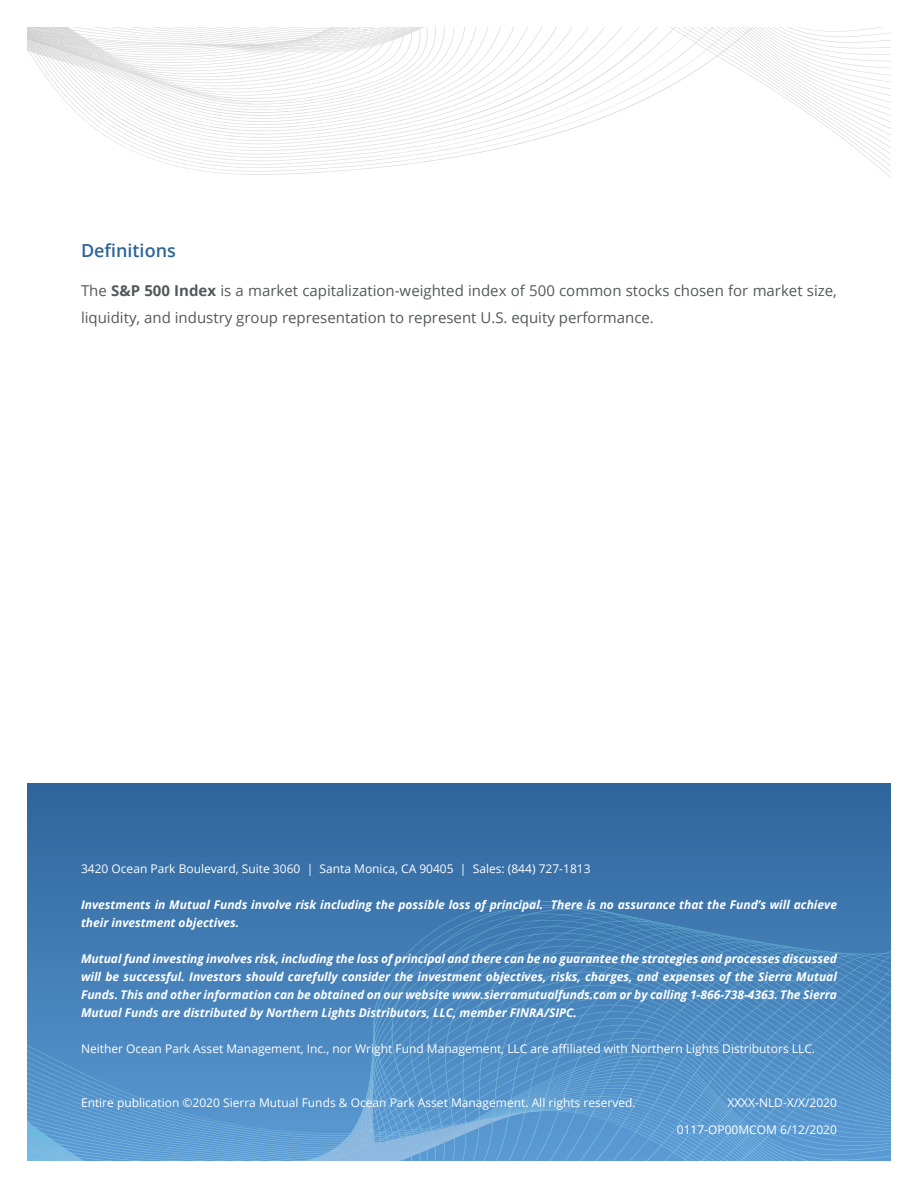
<style>
.page{position:relative;width:918px;height:1188px;background:#fff}
.page>*{position:absolute;margin:0;border:0;box-sizing:border-box;transform-origin:0 0}
.t1{font:600 18px "Open Sans";color:#2e649a}
.t2{font:15px/27px "Open Sans";color:#53595b}
.t3{font:italic 700 12px/18px "Open Sans";color:#fff}
.t4{font:12px "Open Sans";color:#fff}
.s1{font-weight:700}
</style>
<div class="page">
<div style="left:27px;top:783px;width:864px;height:378px;background:#366da4"></div>
<div style="left:27px;top:901px;width:864px;height:22px;background:#3e77af"></div>
<svg style="left:27px;top:923px;width:864px;height:20px;fill:#407ab2"></svg>
<svg style="left:27px;top:943px;width:864px;height:8px;fill:#427cb4"></svg>
<svg style="left:27px;top:955px;width:864px;height:13px;background:#4581b8"></svg>
<svg style="left:27px;top:968px;width:864px;height:22px;background:#4884ba"></svg>
<svg style="left:27px;top:990px;width:864px;height:24px;background:#4a87be"></svg>
<svg style="left:27px;top:1014px;width:864px;height:147px;background:#5693ca"></svg>
<svg style="left:27px;top:1121px;width:57px;height:40px;background:#6aaad9"></svg>
<svg style="left:310px;top:1043px;width:232px;height:118px;background:#5e9acf"></svg>
<svg style="left:68px;top:104px;width:823px;height:74px"></svg>
<svg style="left:27px;top:27px;width:864px;height:77px"></svg>
<p class="t1" style="left:81px;top:238px;width:96px">Definitions</p>
<p class="t2" style="left:81px;top:277px;width:758px">The <span class="s1">S&amp;P 500 Index</span> is a market capitalization-weighted index of 500 common stocks chosen for market size, liquidity, and industry group representation to represent U.S. equity performance.</p>
<p class="t4" style="left:81px;top:860px;width:511px">3420 Ocean Park Boulevard, Suite 3060 | Santa Monica, CA 90405 | Sales: (844) 727-1813</p>
<p class="t3" style="left:81px;top:895px;width:758px">Investments in Mutual Funds involve risk including the possible loss of principal. There is no assurance that the Fund’s will achieve their investment objectives.</p>
<p class="t3" style="left:81px;top:949px;width:758px;text-align:justify">Mutual fund investing involves risk, including the loss of principal and there can be no guarantee the strategies and processes discussed will be successful. Investors should carefully consider the investment objectives, risks, charges, and expenses of the Sierra Mutual Funds. This and other information can be obtained on our website www.sierramutualfunds.com or by calling 1-866-738-4363. The Sierra Mutual Funds are distributed by Northern Lights Distributors, LLC, member FINRA/SIPC.</p>
<p class="t4" style="left:81px;top:1040px;width:736px">Neither Ocean Park Asset Management, Inc., nor Wright Fund Management, LLC are affiliated with Northern Lights Distributors LLC.</p>
<p class="t4" style="left:81px;top:1094px;width:556px">Entire publication ©2020 Sierra Mutual Funds &amp; Ocean Park Asset Management. All rights reserved.</p>
<p class="t4" style="left:727px;top:1094px;width:111px">XXXX-NLD-X/X/2020</p>
<p class="t4" style="left:677px;top:1121px;width:162px">0117-OP00MCOM 6/12/2020</p>
</div>
